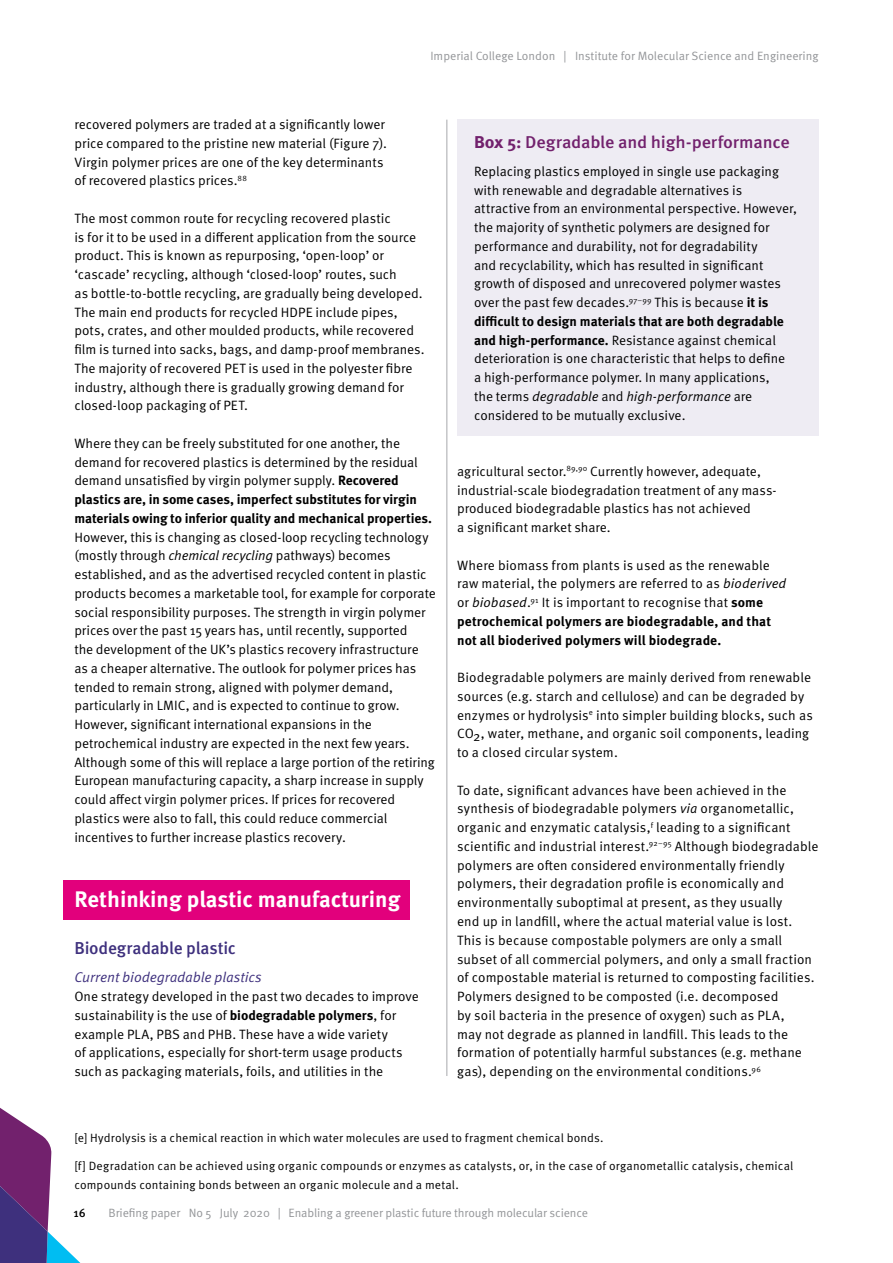
<style>
.page{position:relative;width:893px;height:1263px;background:#fff}
.page>*{position:absolute;margin:0;border:0;box-sizing:border-box;transform-origin:0 0}
.t1{font:700 22.5px "Meta OT";color:#fff}
.t2{font:500 17.25px "Meta OT";letter-spacing:-.015em;color:#3e307d}
.t3{font:500 17.1px "Meta OT";letter-spacing:-.015em;color:#72216d;scale:1.05 1}
.t4{font:14.25px "Meta OT Norm Ita";letter-spacing:-.01em;color:#3e307d}
.t5{font:13.5px/18.8px "Meta OT Norm";color:#000}
.t6{font:700 13.5px/18.8px "Meta OT";color:#000}
.t7{font:13.5px "Meta OT Norm Ita";letter-spacing:-.005em;color:#000}
.t8{font:12px/18.8px "Meta OT Norm";letter-spacing:.01em;color:#000}
.t9{font:12px "Meta OT Norm";letter-spacing:-.01em;color:#939598}
.t10{font:500 12px "Meta OT";color:#000}
.s1{font-family:"Meta OT";font-weight:700}
.s2{font-family:"Meta OT Norm Ita"}
.s3{font-weight:700}
.s4{font-family:"Meta OT Norm"}
</style>
<div class="page">
<svg style="left:0;top:1108px;width:81px;height:155px"></svg>
<div style="left:64px;top:881px;width:346px;height:39px;background:#e2007c"></div>
<div style="left:457px;top:119px;width:362px;height:317px;background:#eeecf3"></div>
<hr style="left:446px;top:120px;width:1px;height:956px;background:#a7a9ac">
<p class="t9" style="left:430px;top:49px;width:390px">Imperial College London | Institute for Molecular Science and Engineering</p>
<p class="t5" style="left:74px;top:115px;width:314px">recovered polymers are traded at a significantly lower price compared to the pristine new material (Figure 7).<br>Virgin polymer prices are one of the key determinants of recovered plastics prices.<sup>88</sup></p>
<p class="t5" style="left:74px;top:209px;width:352px">The most common route for recycling recovered plastic<br>is for it to be used in a different application from the source product. This is known as repurposing, ‘open-loop’ or ‘cascade’ recycling, although ‘closed-loop’ routes, such<br>as bottle-to-bottle recycling, are gradually being developed.<br>The main end products for recycled HDPE include pipes, pots, crates, and other moulded products, while recovered film is turned into sacks, bags, and damp-proof membranes.<br>The majority of recovered PET is used in the polyester fibre industry, although there is gradually growing demand for closed-loop packaging of PET.</p>
<p class="t5" style="left:74px;top:434px;width:345px">Where they can be freely substituted for one another, the demand for recovered plastics is determined by the residual demand unsatisfied by virgin polymer supply. <span class="s1">Recovered</span></p>
<p class="t6" style="left:74px;top:490px;width:359px">plastics are, in some cases, imperfect substitutes for virgin materials owing to inferior quality and mechanical properties.</p>
<p class="t5" style="left:74px;top:528px;width:363px">However, this is changing as closed-loop recycling technology (mostly through <span class="s2">chemical recycling</span> pathways) becomes established, and as the advertised recycled content in plastic products becomes a marketable tool, for example for corporate social responsibility purposes. The strength in virgin polymer prices over the past 15 years has, until recently, supported<br>the development of the UK’s plastics recovery infrastructure<br>as a cheaper alternative. The outlook for polymer prices has tended to remain strong, aligned with polymer demand, particularly in LMIC, and is expected to continue to grow.<br>However, significant international expansions in the petrochemical industry are expected in the next few years.<br>Although some of this will replace a large portion of the retiring European manufacturing capacity, a sharp increase in supply could affect virgin polymer prices. If prices for recovered plastics were also to fall, this could reduce commercial incentives to further increase plastics recovery.</p>
<h1 class="t1" style="left:74px;top:885px;width:327px">Rethinking plastic manufacturing</h1>
<p class="t2" style="left:74px;top:937px;width:163px">Biodegradable plastic</p>
<p class="t4" style="left:74px;top:969px;width:189px">Current biodegradable plastics</p>
<p class="t5" style="left:74px;top:987px;width:346px">One strategy developed in the past two decades to improve sustainability is the use of <span class="s1">biodegradable polymers</span>, for example PLA, PBS and PHB. These have a wide variety<br>of applications, especially for short-term usage products such as packaging materials, foils, and utilities in the</p>
<p class="t3" style="left:474px;top:132px;width:302px"><span class="s3">Box 5:</span> Degradable and high-performance</p>
<p class="t5" style="left:474px;top:162px;width:324px">Replacing plastics employed in single use packaging with renewable and degradable alternatives is attractive from an environmental perspective. However, the majority of synthetic polymers are designed for performance and durability, not for degradability<br>and recyclability, which has resulted in significant growth of disposed and unrecovered polymer wastes over the past few decades.<sup>97–99</sup> This is because <span class="s1">it is</span></p>
<p class="t6" style="left:474px;top:312px;width:311px">difficult to design materials that are both degradable</p>
<p class="t5" style="left:474px;top:331px;width:313px"><span class="s1">and high-performance.</span> Resistance against chemical deterioration is one characteristic that helps to define a high-performance polymer. In many applications,</p>
<p class="t7" style="left:474px;top:388px;width:280px"><span class="s4">the terms</span> degradable <span class="s4">and</span> high-performance <span class="s4">are</span></p>
<p class="t5" style="left:474px;top:406px;width:213px">considered to be mutually exclusive.</p>
<p class="t5" style="left:457px;top:462px;width:321px">agricultural sector.<sup>89,90</sup> Currently however, adequate, industrial-scale biodegradation treatment of any mass&shy;produced biodegradable plastics has not achieved<br>a significant market share.</p>
<p class="t5" style="left:457px;top:556px;width:331px">Where biomass from plants is used as the renewable raw material, the polymers are referred to as <span class="s2">bioderived </span>or <span class="s2">biobased</span>.<sup>91</sup> It is important to recognise that <span class="s1">some</span></p>
<p class="t6" style="left:457px;top:612px;width:315px">petrochemical polymers are biodegradable, and that not all bioderived polymers will biodegrade.</p>
<p class="t5" style="left:457px;top:668px;width:357px">Biodegradable polymers are mainly derived from renewable sources (e.g. starch and cellulose) and can be degraded by enzymes or hydrolysis<sup>e</sup> into simpler building blocks, such as CO2, water, methane, and organic soil components, leading to a closed circular system.</p>
<p class="t5" style="left:457px;top:781px;width:363px">To date, significant advances have been achieved in the synthesis of biodegradable polymers <span class="s2">via</span> organometallic, organic and enzymatic catalysis,<sup>f</sup> leading to a significant scientific and industrial interest.<sup>92–95</sup> Although biodegradable polymers are often considered environmentally friendly polymers, their degradation profile is economically and environmentally suboptimal at present, as they usually<br>end up in landfill, where the actual material value is lost.<br>This is because compostable polymers are only a small subset of all commercial polymers, and only a small fraction of compostable material is returned to composting facilities.<br>Polymers designed to be composted (i.e. decomposed<br>by soil bacteria in the presence of oxygen) such as PLA,<br>may not degrade as planned in landfill. This leads to the formation of potentially harmful substances (e.g. methane gas), depending on the environmental conditions.<sup>96</sup></p>
<p class="t8" style="left:74px;top:1128px;width:531px">[e] Hydrolysis is a chemical reaction in which water molecules are used to fragment chemical bonds.</p>
<p class="t8" style="left:74px;top:1156px;width:720px">[f] Degradation can be achieved using organic compounds or enzymes as catalysts, or, in the case of organometallic catalysis, chemical compounds containing bonds between an organic molecule and a metal.</p>
<p class="t10" style="left:73px;top:1205px;width:14px">16</p>
<p class="t9" style="left:109px;top:1205px;width:481px">Briefing paper No 5 July 2020 | Enabling a greener plastic future through molecular science</p>
</div>
